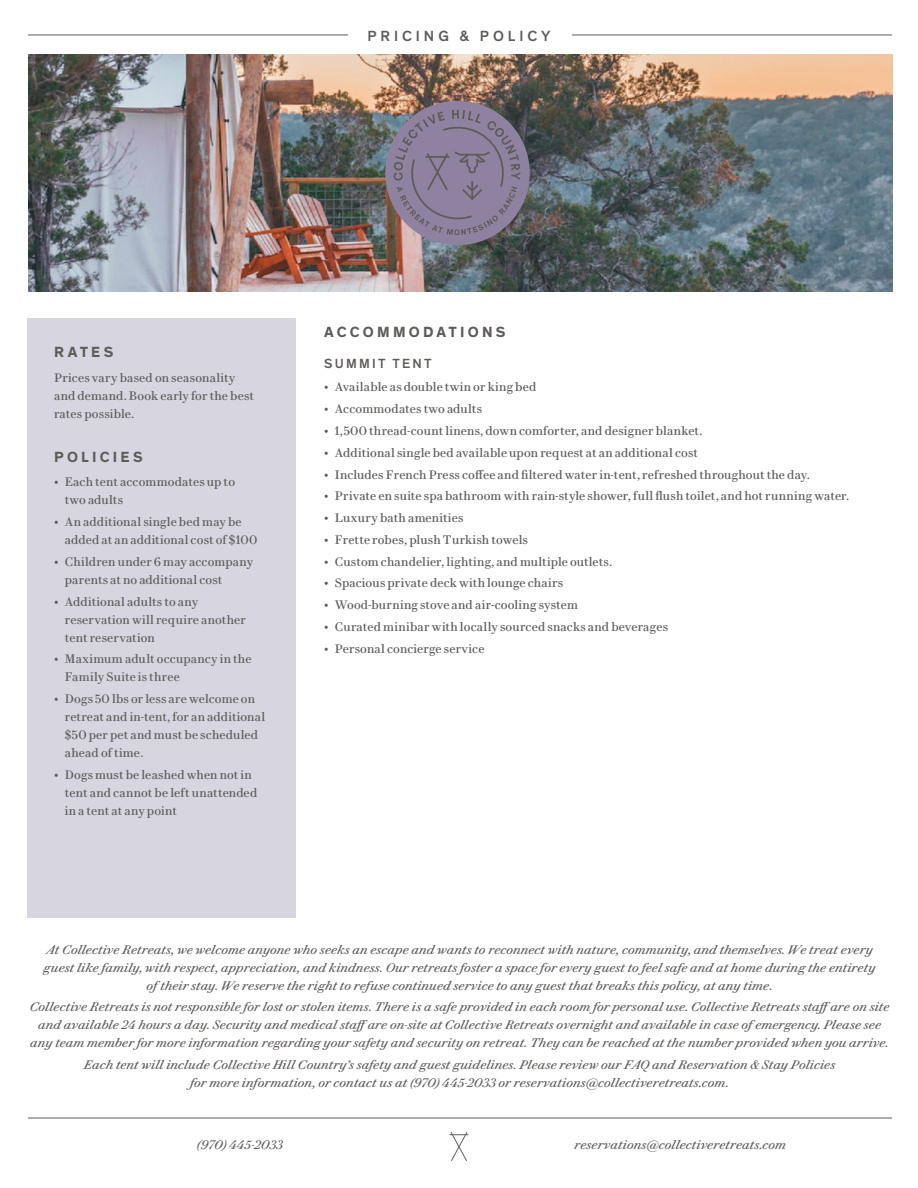
<style>
.page{position:relative;width:918px;height:1188px;background:#fff}
.page>*{position:absolute;margin:0;border:0;box-sizing:border-box;transform-origin:0 0}
.t1{font:700 15px "Theinhardt";letter-spacing:.215em;color:#5e5c5a}
.t2{font:500 15px "Theinhardt";letter-spacing:.265em;color:#5e5c5a}
.t3{font:500 13.5px "Theinhardt";letter-spacing:.17em;color:#5e5c5a}
.t4{font:12px/18px "Le Jeune Text";letter-spacing:.005em;color:#5e5c5a}
.t5{font:italic 12px/18px "Le Jeune Text";letter-spacing:.01em;color:#5e5c5a;text-align:center}
</style>
<div class="page">
<hr style="left:28px;top:35px;width:320px;height:1px;background:#5e5c5a">
<hr style="left:572px;top:35px;width:320px;height:1px;background:#5e5c5a">
<hr style="left:28px;top:1118px;width:864px;height:1px;background:#5e5c5a">
<svg style="left:450px;top:1132px;width:18px;height:29px"></svg>
<img style="left:28px;top:55px;width:864px;height:236px">
<div style="left:385px;top:101px;width:145px;height:144px;background:#8f82a1;border-radius:50%"></div>
<svg style="left:393px;top:110px;width:127px;height:125px"></svg>
<div style="left:27px;top:318px;width:269px;height:600px;background:#d7d6e0"></div>
<p class="t2" style="left:367px;top:27px;width:185px">PRICING &amp; POLICY</p>
<p class="t1" style="left:54px;top:343px;width:61px">RATES</p>
<p class="t4" style="left:54px;top:368px;width:202px">Prices vary based on seasonality and demand. Book early for the best rates possible.</p>
<p class="t1" style="left:54px;top:447px;width:90px">POLICIES</p>
<p class="t4" style="left:65px;top:472px;width:172px;text-indent:-11px">• Each tent accommodates up to two adults</p>
<p class="t4" style="left:65px;top:512px;width:194px;text-indent:-11px">• An additional single bed may be added at an additional cost of $100</p>
<p class="t4" style="left:65px;top:552px;width:190px;text-indent:-11px">• Children under 6 may accompany parents at no additional cost</p>
<p class="t4" style="left:65px;top:591px;width:183px;text-indent:-11px">• Additional adults to any reservation will require another tent reservation</p>
<p class="t4" style="left:65px;top:649px;width:188px;text-indent:-11px">• Maximum adult occupancy in the<br>Family Suite is three</p>
<p class="t4" style="left:65px;top:689px;width:202px;text-indent:-11px">• Dogs 50 lbs or less are welcome on retreat and in-tent, for an additional $50 per pet and must be scheduled ahead of time.</p>
<p class="t4" style="left:65px;top:765px;width:194px;text-indent:-11px">• Dogs must be leashed when not in tent and cannot be left unattended in a tent at any point</p>
<p class="t1" style="left:324px;top:323px;width:183px">ACCOMMODATIONS</p>
<p class="t3" style="left:324px;top:355px;width:109px">SUMMIT TENT</p>
<p class="t4" style="left:324px;top:377px;width:214px">• Available as double twin or king bed</p>
<p class="t4" style="left:324px;top:399px;width:160px">• Accommodates two adults</p>
<p class="t4" style="left:324px;top:421px;width:380px">• 1,500 thread-count linens, down comforter, and designer blanket.</p>
<p class="t4" style="left:324px;top:443px;width:376px">• Additional single bed available upon request at an additional cost</p>
<p class="t4" style="left:324px;top:464px;width:487px">• Includes French Press coffee and filtered water in-tent, refreshed throughout the day.</p>
<p class="t4" style="left:324px;top:486px;width:527px">• Private en suite spa bathroom with rain-style shower, full flush toilet, and hot running water.</p>
<p class="t4" style="left:324px;top:508px;width:141px">• Luxury bath amenities</p>
<p class="t4" style="left:324px;top:530px;width:206px">• Frette robes, plush Turkish towels</p>
<p class="t4" style="left:324px;top:552px;width:290px">• Custom chandelier, lighting, and multiple outlets.</p>
<p class="t4" style="left:324px;top:573px;width:241px">• Spacious private deck with lounge chairs</p>
<p class="t4" style="left:324px;top:595px;width:256px">• Wood-burning stove and air-cooling system</p>
<p class="t4" style="left:324px;top:617px;width:346px">• Curated minibar with locally sourced snacks and beverages</p>
<p class="t4" style="left:324px;top:639px;width:162px">• Personal concierge service</p>
<p class="t5" style="left:44px;top:939px;width:833px">At Collective Retreats, we welcome anyone who seeks an escape and wants to reconnect with nature, community, and themselves. We treat every guest like family, with respect, appreciation, and kindness. Our retreats foster a space for every guest to feel safe and at home during the entirety oftheir stay. We reserve the right to refuse continued service to any guest that breaks this policy, at any time.</p>
<p class="t5" style="left:30px;top:997px;width:861px">Collective Retreats is not responsible for lost or stolen items. There is a safe provided in each room for personal use. Collective Retreats staffare on site and available 24 hours a day. Security and medical staffare on-site at Collective Retreats overnight and available in case ofemergency. Please see any team member for more information regarding your safety and security on retreat. They can be reached at the number provided when you arrive.</p>
<p class="t5" style="left:84px;top:1055px;width:753px">Each tent will include Collective Hill Country’s safety and guest guidelines. Please review our FAQ and Reservation &amp; Stay Policies for more information, or contact us at (970) 445-2033 or reservations@collectiveretreats.com.</p>
<p class="t5" style="left:197px;top:1135px;width:87px">(970) 445-2033</p>
<p class="t5" style="left:574px;top:1135px;width:213px">reservations@collectiveretreats.com</p>
</div>
